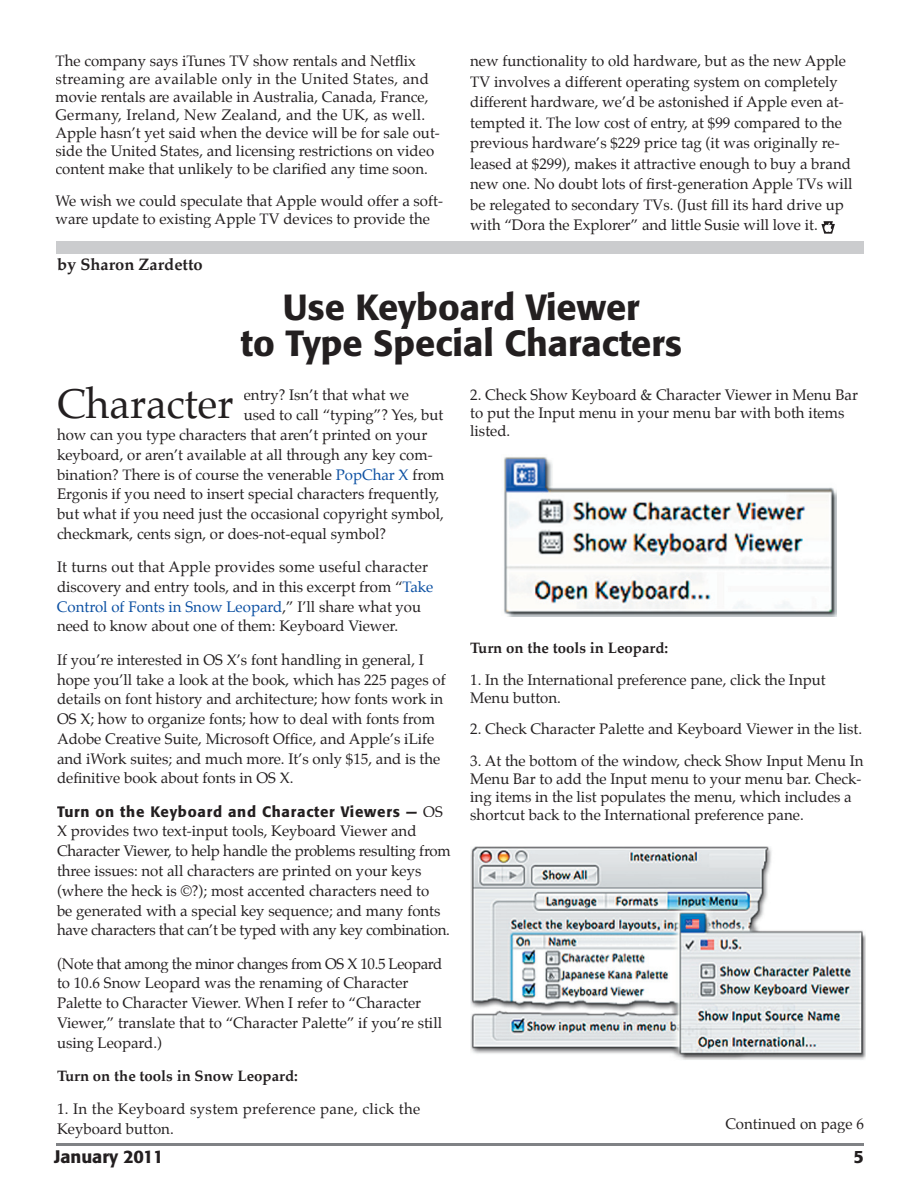
<style>
.page{position:relative;width:918px;height:1188px;background:#fff}
.page>*{position:absolute;margin:0;border:0;box-sizing:border-box;transform-origin:0 0}
.t1{font:40.8px "Palatino";color:#231f20}
.t2{font:500 36px/36px "Formata";color:#231f20;text-align:center}
.t3{font:500 18px "Formata";color:#231f20}
.t4{font:700 16.5px "Palatino";color:#231f20}
.t5{font:15px/19.8px "Palatino";color:#231f20}
.t6{font:15px/19.8px "Palatino";letter-spacing:.025em;color:#231f20}
.t7{font:700 15px "Palatino";color:#231f20}
.t8{font:500 15px "Formata";letter-spacing:.05em;color:#231f20}
.s1{color:#0a4fa2}
.s2{font-family:"Palatino";font-weight:400}
</style>
<div class="page">
<hr style="left:57px;top:1143px;width:807px;height:3px;background:#808285">
<svg style="left:821px;top:221px;width:14px;height:13px"></svg>
<div style="left:57px;top:241px;width:807px;height:12px;background:#cbccce"></div>
<hr style="left:285px;top:327px;width:355px;height:2px;background:#231f20">
<img style="left:504px;top:457px;width:332px;height:160px">
<img style="left:471px;top:846px;width:395px;height:214px">
<p class="t5" style="left:56px;top:52px;width:386px;line-height:18px">The company says iTunes TV show rentals and Netflix streaming are available only in the United States, and movie rentals are available in Australia, Canada, France, Germany, Ireland, New Zealand, and the UK, as well.<br>Apple hasn’t yet said when the device will be for sale out&shy;side the United States, and licensing restrictions on video content make that unlikely to be clarified any time soon.</p>
<p class="t5" style="left:56px;top:192px;width:389px;line-height:18px">We wish we could speculate that Apple would offer a soft&shy;ware update to existing Apple TV devices to provide the</p>
<p class="t4" style="left:57px;top:250px;width:147px">by Sharon Zardetto</p>
<p class="t5" style="left:470px;top:51px;width:384px;line-height:20.5px">new functionality to old hardware, but as the new Apple TV involves a different operating system on completely different hardware, we’d be astonished if Apple even at&shy;tempted it. The low cost of entry, at $99 compared to the previous hardware’s $229 price tag (it was originally re&shy;leased at $299), makes it attractive enough to buy a brand new one. No doubt lots of first-generation Apple TVs will be relegated to secondary TVs. (Just fill its hard drive up with “Dora the Explorer” and little Susie will love it.</p>
<h2 class="t2" style="left:240px;top:289px;width:443px">Use Keyboard Viewer<br>to Type Special Characters</h2>
<p class="t5" style="left:470px;top:386px;width:389px;line-height:18px">2. Check Show Keyboard &amp; Character Viewer in Menu Bar to put the Input menu in your menu bar with both items listed.</p>
<h1 class="t1" style="left:57px;top:371px;width:178px">Character</h1>
<p class="t5" style="left:244px;top:385px;width:167px">entry? Isn’t that what we</p>
<p class="t5" style="left:244px;top:405px;width:201px">used to call “typing”? Yes, but</p>
<p class="t5" style="left:57px;top:425px;width:372px">how can you type characters that aren’t printed on your</p>
<p class="t5" style="left:57px;top:445px;width:377px">keyboard, or aren’t available at all through any key com-</p>
<p class="t5" style="left:57px;top:465px;width:389px">bination? There is of course the venerable <span class="s1">PopChar X</span> from</p>
<p class="t5" style="left:57px;top:484px;width:384px">Ergonis if you need to insert special characters frequently,</p>
<p class="t5" style="left:57px;top:504px;width:388px">but what if you need just the occasional copyright symbol,</p>
<p class="t5" style="left:57px;top:524px;width:331px">checkmark, cents sign, or does-not-equal symbol?</p>
<p class="t5" style="left:57px;top:557px;width:378px">It turns out that Apple provides some useful character discovery and entry tools, and in this excerpt from “<span class="s1">Take Control of Fonts in Snow Leopard</span>,” I’ll share what you need to know about one of them: Keyboard Viewer.</p>
<p class="t5" style="left:57px;top:650px;width:390px">If you’re interested in OS X’s font handling in general, I hope you’ll take a look at the book, which has 225 pages of details on font history and architecture; how fonts work in OS X; how to organize fonts; how to deal with fonts from Adobe Creative Suite, Microsoft Office, and Apple’s iLife and iWork suites; and much more. It’s only $15, and is the definitive book about fonts in OS X.</p>
<p class="t8" style="left:57px;top:802px;width:387px">Turn on the Keyboard and Character Viewers — <span class="s2">OS</span></p>
<p class="t5" style="left:57px;top:821px;width:395px">X provides two text-input tools, Keyboard Viewer and Character Viewer, to help handle the problems resulting from three issues: not all characters are printed on your keys (where the heck is ©?); most accented characters need to<br>be generated with a special key sequence; and many fonts have characters that can’t be typed with any key combination.</p>
<p class="t5" style="left:57px;top:954px;width:387px">(Note that among the minor changes from OS X 10.5 Leopard to 10.6 Snow Leopard was the renaming of Character Palette to Character Viewer. When I refer to “Character Viewer,” translate that to “Character Palette” if you’re still using Leopard.)</p>
<p class="t7" style="left:57px;top:1063px;width:242px">Turn on the tools in Snow Leopard:</p>
<p class="t6" style="left:57px;top:1099px;width:365px">1. In the Keyboard system preference pane, click the<br>Keyboard button.</p>
<p class="t7" style="left:470px;top:635px;width:200px">Turn on the tools in Leopard:</p>
<p class="t5" style="left:470px;top:671px;width:357px;line-height:18px">1. In the International preference pane, click the Input<br>Menu button.</p>
<p class="t5" style="left:470px;top:719px;width:394px">2. Check Character Palette and Keyboard Viewer in the list.</p>
<p class="t5" style="left:470px;top:752px;width:395px;line-height:18px">3. At the bottom of the window, check Show Input Menu In Menu Bar to add the Input menu to your menu bar. Check&shy;ing items in the list populates the menu, which includes a shortcut back to the International preference pane.</p>
<p class="t5" style="left:725px;top:1114px;width:140px">Continued on page 6</p>
<p class="t3" style="left:54px;top:1146px;width:111px">January 2011</p>
<p class="t3" style="left:854px;top:1146px;width:12px">5</p>
</div>
